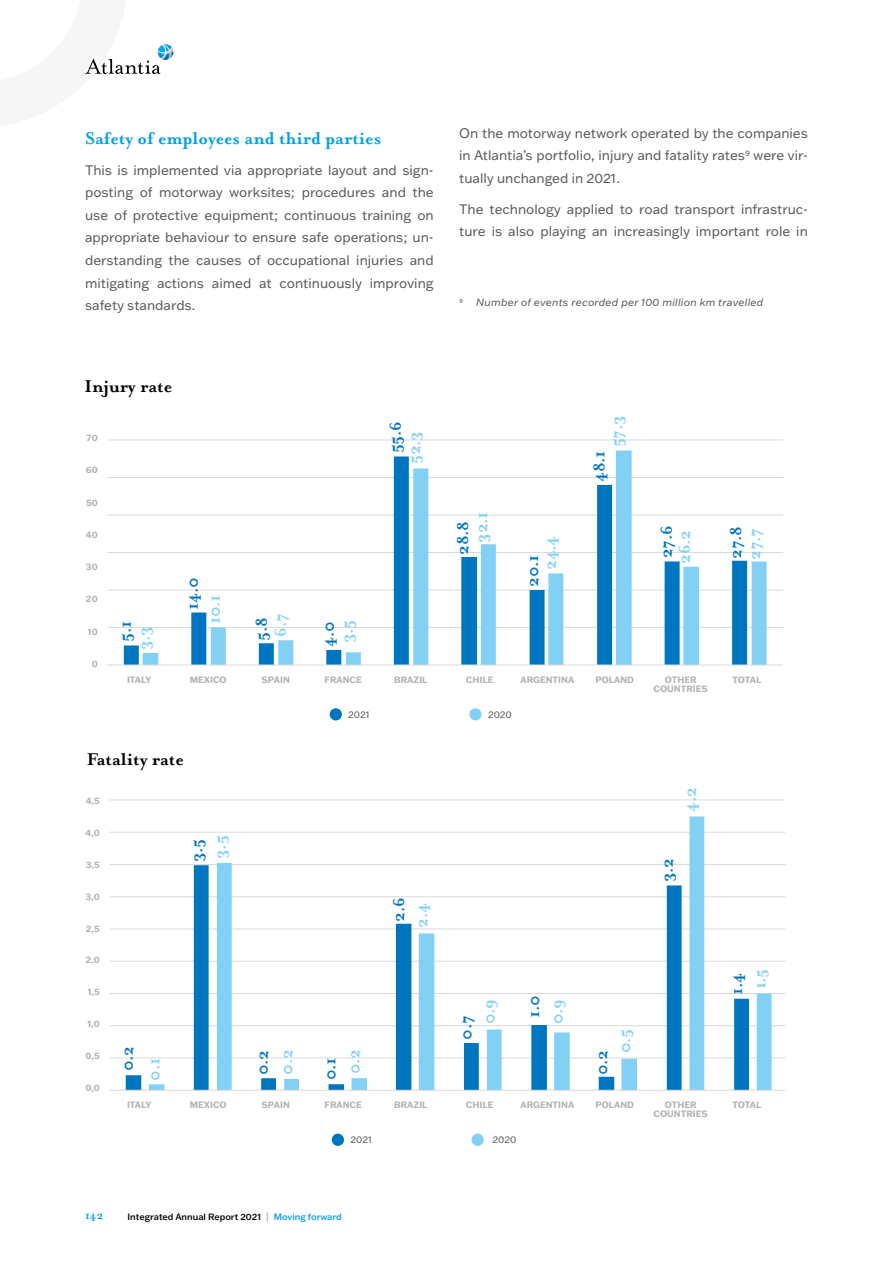
<style>
.page{position:relative;width:893px;height:1263px;background:#fff}
.page>*{position:absolute;margin:0;border:0;box-sizing:border-box;transform-origin:0 0}
.t1{font:700 19.5px "Mrs Eaves OT";color:#009fe3}
.t2{font:700 19.5px "Mrs Eaves OT";color:#000}
.t3{font:700 18px "Mrs Eaves OT";color:#0075bf}
.t4{font:700 18px "Mrs Eaves OT";letter-spacing:-.02em;color:#83d0f5}
.t5{font:13.5px/22.5px "Franklin Gothic ATF";color:#575756;text-align:justify}
.t6{font:700 12px "Mrs Eaves OT";color:#009fe3}
.t7{font:italic 10.5px "Franklin Gothic ATF";letter-spacing:.02em;color:#575756}
.t8{font:9.75px "Franklin Gothic ATF";color:#575756}
.t9{font:700 9px "Franklin Gothic ATF";color:#b3b2b2}
.t10{font:500 9px "Franklin Gothic ATF";color:#000}
.t11{font:italic 6.15px "Franklin Gothic ATF";color:#575756}
.s1{color:#b3b2b2}
.s2{color:#009fe3}
</style>
<div class="page">
<svg style="left:85px;top:44px;width:88px;height:31px"></svg>
<hr style="left:109px;top:799px;width:676px;height:1px;background:#dadada">
<hr style="left:109px;top:832px;width:676px;height:1px;background:#dadada">
<hr style="left:109px;top:864px;width:676px;height:1px;background:#dadada">
<hr style="left:109px;top:896px;width:676px;height:1px;background:#dadada">
<hr style="left:109px;top:928px;width:676px;height:1px;background:#dadada">
<hr style="left:109px;top:961px;width:676px;height:1px;background:#dadada">
<hr style="left:109px;top:993px;width:676px;height:1px;background:#dadada">
<hr style="left:109px;top:1025px;width:676px;height:1px;background:#dadada">
<hr style="left:109px;top:1057px;width:676px;height:1px;background:#dadada">
<svg style="left:149px;top:816px;width:623px;height:274px"></svg>
<hr style="left:109px;top:1090px;width:676px;height:1px;background:#dadada">
<div style="left:471px;top:1134px;width:13px;height:12px;background:#83d0f5;border-radius:50%"></div>
<div style="left:332px;top:1134px;width:12px;height:12px;background:#0075bf;border-radius:50%"></div>
<hr style="left:107px;top:440px;width:676px;height:1px;background:#dadada">
<hr style="left:107px;top:477px;width:676px;height:1px;background:#dadada">
<hr style="left:107px;top:515px;width:676px;height:1px;background:#dadada">
<hr style="left:107px;top:552px;width:676px;height:1px;background:#dadada">
<hr style="left:107px;top:590px;width:676px;height:1px;background:#dadada">
<hr style="left:107px;top:627px;width:676px;height:1px;background:#dadada">
<svg style="left:143px;top:450px;width:624px;height:215px"></svg>
<hr style="left:107px;top:665px;width:676px;height:1px;background:#dadada">
<div style="left:469px;top:708px;width:13px;height:12px;background:#83d0f5;border-radius:50%"></div>
<div style="left:330px;top:708px;width:12px;height:12px;background:#0075bf;border-radius:50%"></div>
<h1 class="t1" style="left:85px;top:127px;width:298px">Safety of employees and third parties</h1>
<p class="t5" style="left:85px;top:159px;width:350px">This is implemented via appropriate layout and sign&shy;posting of motorway worksites; procedures and the use of protective equipment; continuous training on appropriate behaviour to ensure safe operations; un&shy;derstanding the causes of occupational injuries and mitigating actions aimed at continuously improving safety standards.</p>
<p class="t5" style="left:459px;top:121px;width:350px">On the motorway network operated by the companies in Atlantia’s portfolio, injury and fatality rates<sup>9</sup> were vir&shy;tually unchanged in 2021.</p>
<p class="t5" style="left:459px;top:197px;width:350px">The technology applied to road transport infrastruc&shy;ture is also playing an increasingly important role in</p>
<p class="t11" style="left:459px;top:296px;width:5px">9</p>
<p class="t7" style="left:476px;top:295px;width:289px">Number of events recorded per 100 million km travelled</p>
<h1 class="t2" style="left:85px;top:375px;width:89px">Injury rate</h1>
<p class="t9" style="left:87px;top:432px;width:13px">70</p>
<p class="t9" style="left:86px;top:464px;width:13px">60</p>
<p class="t9" style="left:86px;top:496px;width:13px">50</p>
<p class="t9" style="left:86px;top:529px;width:13px">40</p>
<p class="t9" style="left:86px;top:561px;width:13px">30</p>
<p class="t9" style="left:86px;top:593px;width:13px">20</p>
<p class="t9" style="left:88px;top:625px;width:11px">10</p>
<p class="t9" style="left:92px;top:658px;width:8px">0</p>
<h2 class="t3" style="left:115px;top:642px;width:22px;rotate:-90deg">5.1</h2>
<h2 class="t4" style="left:134px;top:650px;width:25px;rotate:-90deg">3.3</h2>
<h2 class="t3" style="left:182px;top:610px;width:34px;rotate:-90deg">14.0</h2>
<h2 class="t4" style="left:204px;top:624px;width:31px;rotate:-90deg">10.1</h2>
<h2 class="t3" style="left:385px;top:453px;width:33px;rotate:-90deg">55.6</h2>
<h2 class="t4" style="left:404px;top:464px;width:34px;rotate:-90deg">52.3</h2>
<h2 class="t4" style="left:270px;top:637px;width:24px;rotate:-90deg">6.7</h2>
<h2 class="t4" style="left:337px;top:643px;width:25px;rotate:-90deg">3.5</h2>
<h2 class="t3" style="left:251px;top:641px;width:25px;rotate:-90deg">5.8</h2>
<h2 class="t3" style="left:318px;top:647px;width:27px;rotate:-90deg">4.0</h2>
<h2 class="t3" style="left:452px;top:555px;width:35px;rotate:-90deg">28.8</h2>
<h2 class="t4" style="left:471px;top:542px;width:32px;rotate:-90deg">32.1</h2>
<h2 class="t4" style="left:540px;top:570px;width:36px;rotate:-90deg">24.4</h2>
<h2 class="t3" style="left:522px;top:587px;width:34px;rotate:-90deg">20.1</h2>
<h2 class="t4" style="left:607px;top:447px;width:33px;rotate:-90deg">57.3</h2>
<h2 class="t3" style="left:589px;top:482px;width:33px;rotate:-90deg">48.1</h2>
<h2 class="t3" style="left:656px;top:558px;width:34px;rotate:-90deg">27.6</h2>
<h2 class="t3" style="left:725px;top:559px;width:34px;rotate:-90deg">27.8</h2>
<h2 class="t4" style="left:674px;top:564px;width:35px;rotate:-90deg">26.2</h2>
<h2 class="t4" style="left:744px;top:560px;width:33px;rotate:-90deg">27.7</h2>
<p class="t9" style="left:127px;top:674px;width:26px">ITALY</p>
<p class="t9" style="left:190px;top:674px;width:39px">MEXICO</p>
<p class="t9" style="left:262px;top:674px;width:30px">SPAIN</p>
<p class="t9" style="left:325px;top:674px;width:39px">FRANCE</p>
<p class="t9" style="left:394px;top:674px;width:35px">BRAZIL</p>
<p class="t9" style="left:466px;top:674px;width:29px">CHILE</p>
<p class="t9" style="left:520px;top:674px;width:55px">ARGENTINA</p>
<p class="t9" style="left:595px;top:674px;width:40px">POLAND</p>
<p class="t9" style="left:665px;top:674px;width:33px">OTHER</p>
<p class="t9" style="left:732px;top:674px;width:30px">TOTAL</p>
<p class="t9" style="left:654px;top:683px;width:56px">COUNTRIES</p>
<p class="t8" style="left:348px;top:708px;width:23px">2021</p>
<p class="t8" style="left:488px;top:708px;width:25px">2020</p>
<h1 class="t2" style="left:87px;top:748px;width:99px">Fatality rate</h1>
<p class="t9" style="left:86px;top:795px;width:16px">4,5</p>
<p class="t9" style="left:85px;top:827px;width:16px">4,0</p>
<p class="t9" style="left:86px;top:859px;width:16px">3,5</p>
<p class="t9" style="left:86px;top:890px;width:16px">3,0</p>
<p class="t9" style="left:86px;top:922px;width:16px">2,5</p>
<p class="t9" style="left:86px;top:954px;width:16px">2,0</p>
<p class="t9" style="left:88px;top:986px;width:14px">1,5</p>
<p class="t9" style="left:87px;top:1018px;width:14px">1,0</p>
<p class="t9" style="left:86px;top:1049px;width:16px">0,5</p>
<p class="t9" style="left:85px;top:1081px;width:16px">0,0</p>
<h2 class="t3" style="left:187px;top:862px;width:25px;rotate:-90deg">3.5</h2>
<h2 class="t4" style="left:210px;top:859px;width:25px;rotate:-90deg">3.5</h2>
<h2 class="t3" style="left:388px;top:922px;width:26px;rotate:-90deg">2.6</h2>
<h2 class="t4" style="left:411px;top:928px;width:26px;rotate:-90deg">2.4</h2>
<h2 class="t3" style="left:117px;top:1071px;width:27px;rotate:-90deg">0.2</h2>
<h2 class="t3" style="left:456px;top:1040px;width:25px;rotate:-90deg">0.7</h2>
<h2 class="t4" style="left:479px;top:1024px;width:26px;rotate:-90deg">0.9</h2>
<h2 class="t3" style="left:524px;top:1018px;width:24px;rotate:-90deg">1.0</h2>
<h2 class="t4" style="left:547px;top:1024px;width:26px;rotate:-90deg">0.9</h2>
<h2 class="t4" style="left:344px;top:1074px;width:27px;rotate:-90deg">0.2</h2>
<h2 class="t4" style="left:276px;top:1074px;width:27px;rotate:-90deg">0.2</h2>
<h2 class="t3" style="left:252px;top:1075px;width:27px;rotate:-90deg">0.2</h2>
<h2 class="t3" style="left:591px;top:1075px;width:27px;rotate:-90deg">0.2</h2>
<h2 class="t4" style="left:144px;top:1080px;width:24px;rotate:-90deg">0.1</h2>
<h2 class="t3" style="left:320px;top:1080px;width:24px;rotate:-90deg">0.1</h2>
<h2 class="t4" style="left:615px;top:1053px;width:26px;rotate:-90deg">0.5</h2>
<h2 class="t4" style="left:680px;top:812px;width:26px;rotate:-90deg">4.2</h2>
<h2 class="t3" style="left:657px;top:882px;width:26px;rotate:-90deg">3.2</h2>
<h2 class="t3" style="left:726px;top:995px;width:24px;rotate:-90deg">1.4</h2>
<h2 class="t4" style="left:750px;top:989px;width:22px;rotate:-90deg">1.5</h2>
<p class="t9" style="left:127px;top:1099px;width:26px">ITALY</p>
<p class="t9" style="left:190px;top:1099px;width:39px">MEXICO</p>
<p class="t9" style="left:262px;top:1099px;width:30px">SPAIN</p>
<p class="t9" style="left:325px;top:1099px;width:39px">FRANCE</p>
<p class="t9" style="left:394px;top:1099px;width:35px">BRAZIL</p>
<p class="t9" style="left:466px;top:1099px;width:29px">CHILE</p>
<p class="t9" style="left:520px;top:1099px;width:55px">ARGENTINA</p>
<p class="t9" style="left:595px;top:1099px;width:40px">POLAND</p>
<p class="t9" style="left:665px;top:1099px;width:33px">OTHER</p>
<p class="t9" style="left:732px;top:1099px;width:30px">TOTAL</p>
<p class="t9" style="left:654px;top:1108px;width:56px">COUNTRIES</p>
<p class="t8" style="left:350px;top:1133px;width:23px">2021</p>
<p class="t8" style="left:492px;top:1133px;width:25px">2020</p>
<p class="t6" style="left:85px;top:1209px;width:19px">142</p>
<p class="t10" style="left:128px;top:1211px;width:216px">Integrated Annual Report 2021 <span class="s1">|</span> <span class="s2">Moving forward</span></p>
</div>
